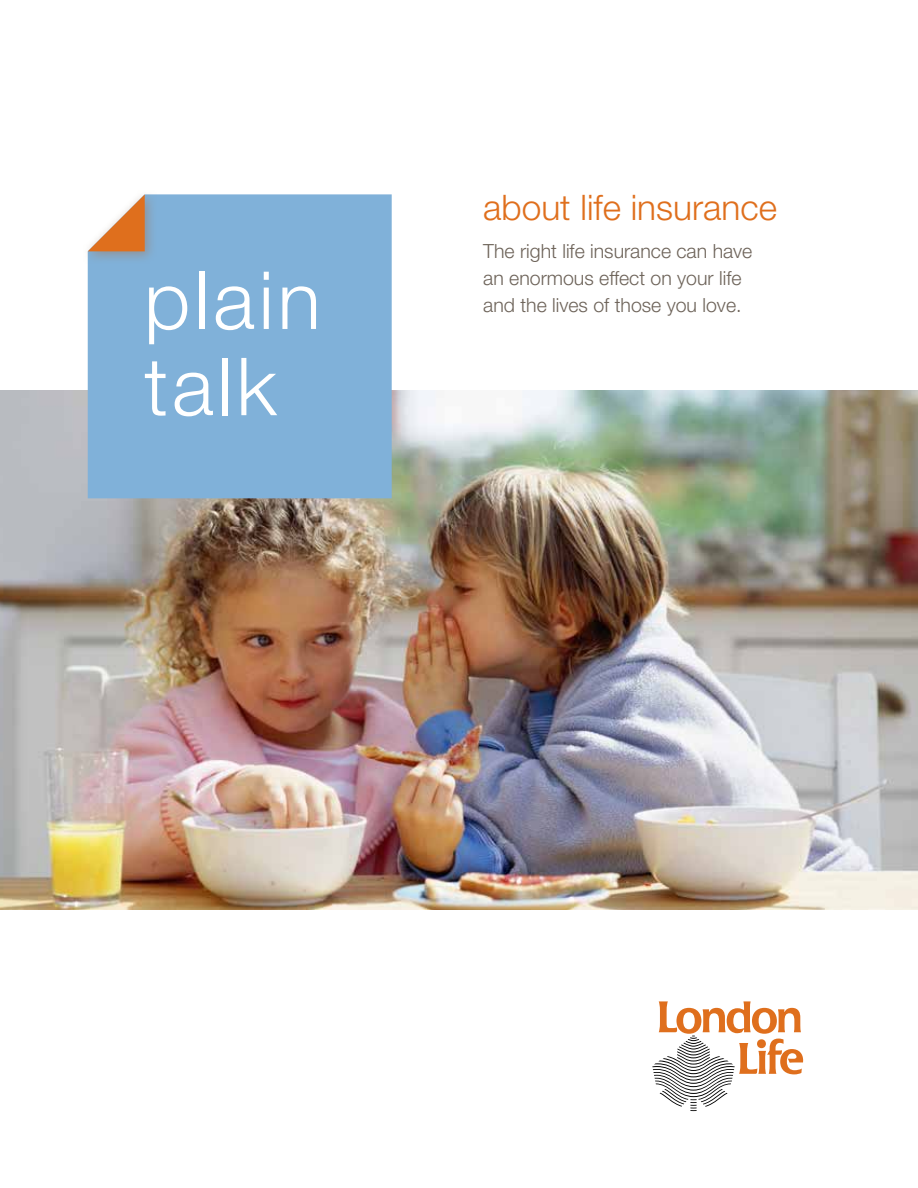
<style>
.page{position:relative;width:918px;height:1188px;background:#fff}
.page>*{position:absolute;margin:0;border:0;box-sizing:border-box;transform-origin:0 0}
.t1{font:300 80.25px/86.2px "Helvetica Neue LT Std";letter-spacing:.05em;color:#fff}
.t2{font:300 35.25px "Helvetica Neue LT Std";color:#df6f1d}
.t3{font:300 19.5px/27px "Helvetica Neue LT Std";color:#6d6359}
</style>
<div class="page">
<img style="left:0;top:391px;width:918px;height:518px">
<div style="left:88px;top:194px;width:304px;height:304px;background:#80b1d9"></div>
<div style="left:82px;top:188px;width:75px;height:76px;background:#99877d;opacity:.75"></div>
<svg style="left:88px;top:194px;width:57px;height:57px"></svg>
<svg style="left:652px;top:1001px;width:151px;height:110px"></svg>
<h1 class="t1" style="left:144px;top:256px;width:178px">plain talk</h1>
<h2 class="t2" style="left:483px;top:186px;width:295px">about life insurance</h2>
<p class="t3" style="left:483px;top:237px;width:271px">The right life insurance can have an enormous effect on your life and the lives of those you love.</p>
</div>
